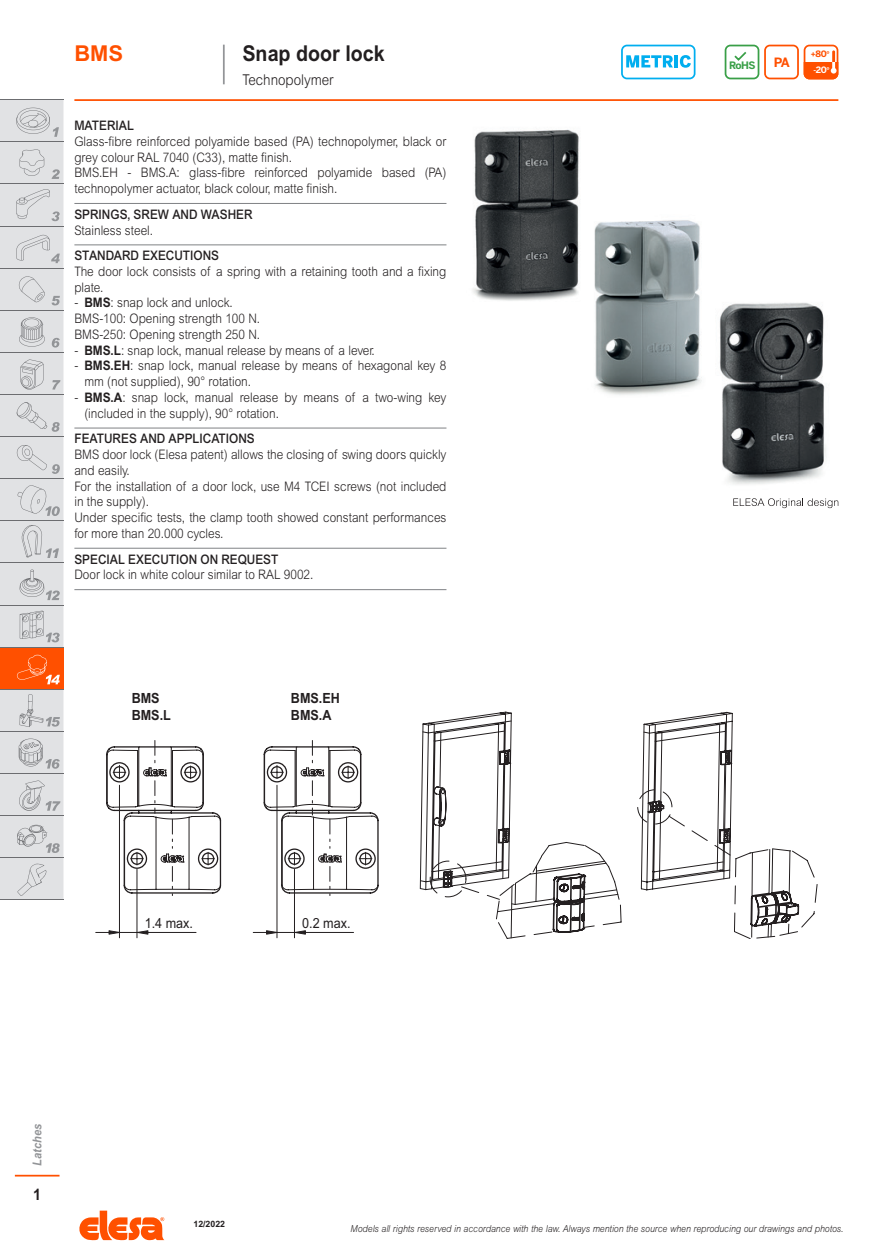
<style>
.page{position:relative;width:888px;height:1260px;background:#fff}
.page>*{position:absolute;margin:0;border:0;box-sizing:border-box;transform-origin:0 0}
.subtitle_1L{font:700 21.88px "Arial MT Std";color:#231f20;scale:.9 1}
.series{font:700 21.88px "Arial MT Std";color:#ff5000}
.t1{font:700 15.75px "Arial MT Std";color:#231f20;scale:.9 1}
.subtitle_2L{font:300 14.88px "Arial MT Std";color:#231f20;scale:.9 1}
.t2{font:700 14px/16.8px "Arial";color:#231f20;scale:.9 1}
.t3{font:14px "Arial";color:#231f20;scale:.9 1}
.description{font:300 13.12px/15.8px "Arial MT Std";color:#231f20;scale:.9 1}
.titlefirst{font:500 13.12px "Arial MT Std";color:#231f20;scale:.9 1}
.descriptionlast{font:300 13.12px "Arial MT Std";color:#231f20;scale:.9 1}
.t4{font:700 12.78px "Benton Sans";color:#ff5000}
.t5{font:italic 700 12.25px "Arial MT Std";color:#939598;scale:.9 1}
.t6{font:700 10.15px "Benton Sans";color:#399f47}
.t7{font:italic 300 9.62px "Arial MT Std";color:#231f20;scale:.9 1}
.t8{font:700 8.75px "Arial MT Std";color:#231f20}
.t9{font:700 7.7px/15.9px "Benton Sans";color:#ff5000;text-align:center}
.s1{font-weight:700}
.s2{font-size:8.75px}
.s3{color:#fff}
.s4{font-size:8.75px;color:#fff}
</style>
<div class="page">
<svg style="left:79px;top:1211px;width:85px;height:29px"></svg>
<hr style="left:15px;top:1175px;width:45px;height:2px;background:#ff5000">
<hr style="left:74px;top:99px;width:764px;height:2px;background:#ff5000">
<hr style="left:0;top:99px;width:63px;height:1px;background:#6c6d70">
<hr style="left:0;top:900px;width:63px;height:1px;background:#6c6d70">
<svg style="left:0;top:100px;width:63px;height:800px;background:#dad2d0"></svg>
<hr style="left:223px;top:45px;width:2px;height:39px;background:#939598">
<svg style="left:725px;top:45px;width:113px;height:34px"></svg>
<hr style="left:74px;top:203px;width:372px;height:1px;background:#808285">
<hr style="left:74px;top:244px;width:372px;height:1px;background:#808285">
<hr style="left:74px;top:428px;width:372px;height:1px;background:#808285">
<hr style="left:74px;top:548px;width:372px;height:1px;background:#808285">
<hr style="left:74px;top:589px;width:372px;height:1px;background:#808285">
<img style="left:472px;top:129px;width:355px;height:355px">
<svg style="left:733px;top:498px;width:105px;height:10px"></svg>
<hr style="left:119px;top:785px;width:1px;height:153px;background:#231f20">
<hr style="left:137px;top:869px;width:1px;height:69px;background:#231f20">
<hr style="left:96px;top:932px;width:100px;height:1px;background:#231f20">
<svg style="left:136px;top:930px;width:13px;height:5px"></svg>
<svg style="left:108px;top:930px;width:11px;height:5px"></svg>
<hr style="left:277px;top:785px;width:1px;height:153px;background:#231f20">
<hr style="left:294px;top:869px;width:1px;height:69px;background:#231f20">
<hr style="left:253px;top:932px;width:101px;height:1px;background:#231f20">
<svg style="left:293px;top:930px;width:13px;height:5px"></svg>
<svg style="left:266px;top:930px;width:12px;height:5px"></svg>
<svg style="left:106px;top:740px;width:273px;height:156px"></svg>
<svg style="left:420px;top:712px;width:397px;height:227px"></svg>
<svg style="left:621px;top:45px;width:74px;height:34px"></svg>
<p class="series" style="left:74px;top:40px;width:50px">BMS</p>
<p class="subtitle_1L" style="left:243px;top:40px;width:160px">Snap door lock</p>
<p class="subtitle_2L" style="left:243px;top:71px;width:103px">Technopolymer</p>
<p class="titlefirst" style="left:74px;top:118px;width:68px">MATERIAL</p>
<p class="description" style="left:74px;top:133px;width:415px">Glass-fibre reinforced polyamide based (PA) technopolymer, black or grey colour RAL 7040 (C33), matte finish.</p>
<p class="description" style="left:74px;top:165px;width:415px">BMS.EH - BMS.A: glass-fibre reinforced polyamide based (PA) technopolymer actuator, black colour, matte finish.</p>
<p class="titlefirst" style="left:74px;top:206px;width:200px">SPRINGS, SREW AND WASHER</p>
<p class="description" style="left:74px;top:222px;width:89px">Stainless steel.</p>
<p class="titlefirst" style="left:74px;top:248px;width:162px">STANDARD EXECUTIONS</p>
<p class="description" style="left:74px;top:263px;width:415px">The door lock consists of a spring with a retaining tooth and a fixing plate.</p>
<p class="description" style="left:74px;top:295px;width:178px">- <span class="s1">BMS</span>: snap lock and unlock.</p>
<p class="description" style="left:74px;top:311px;width:208px">BMS-100: Opening strength 100 N.</p>
<p class="description" style="left:74px;top:326px;width:208px">BMS-250: Opening strength 250 N.</p>
<p class="description" style="left:74px;top:342px;width:335px">- <span class="s1">BMS.L</span>: snap lock, manual release by means of a lever.</p>
<p class="description" style="left:84px;top:358px;width:404px;text-indent:-10px">- <span class="s1">BMS.EH</span>: snap lock, manual release by means of hexagonal key 8 mm (not supplied), 90° rotation.</p>
<p class="description" style="left:84px;top:389px;width:404px;text-indent:-10px">- <span class="s1">BMS.A</span>: snap lock, manual release by means of a two-wing key (included in the supply), 90° rotation.</p>
<p class="titlefirst" style="left:74px;top:431px;width:202px">FEATURES AND APPLICATIONS</p>
<p class="description" style="left:74px;top:447px;width:415px">BMS door lock (Elesa patent) allows the closing of swing doors quickly and easily.</p>
<p class="description" style="left:74px;top:478px;width:415px">For the installation of a door lock, use M4 TCEI screws (not included in the supply).</p>
<p class="description" style="left:74px;top:510px;width:415px">Under specific tests, the clamp tooth showed constant performances for more than 20.000 cycles.</p>
<p class="titlefirst" style="left:74px;top:551px;width:228px">SPECIAL EXECUTION ON REQUEST</p>
<p class="descriptionlast" style="left:74px;top:567px;width:267px">Door lock in white colour similar to RAL 9002.</p>
<p class="t2" style="left:132px;top:690px;width:45px">BMS<br>BMS.L</p>
<p class="t2" style="left:291px;top:690px;width:56px">BMS.EH<br>BMS.A</p>
<p class="t6" style="left:729px;top:59px;width:28px">RoHS</p>
<p class="t4" style="left:774px;top:55px;width:18px">PA</p>
<p class="t9" style="left:811px;top:46px;width:20px">+<span class="s2">80</span>° <span class="s3">-</span><span class="s4">20</span><span class="s3">°</span></p>
<p class="t5" style="left:30px;top:1166px;width:48px;rotate:-90deg">Latches</p>
<p class="t1" style="left:33px;top:1186px;width:10px">1</p>
<p class="t3" style="left:145px;top:913px;width:55px">1.4 max.</p>
<p class="t3" style="left:302px;top:913px;width:55px">0.2 max.</p>
<p class="t8" style="left:193px;top:1218px;width:33px">12/2022</p>
<p class="t7" style="left:351px;top:1224px;width:549px">Models all rights reserved in accordance with the law. Always mention the source when reproducing our drawings and photos.</p>
</div>
